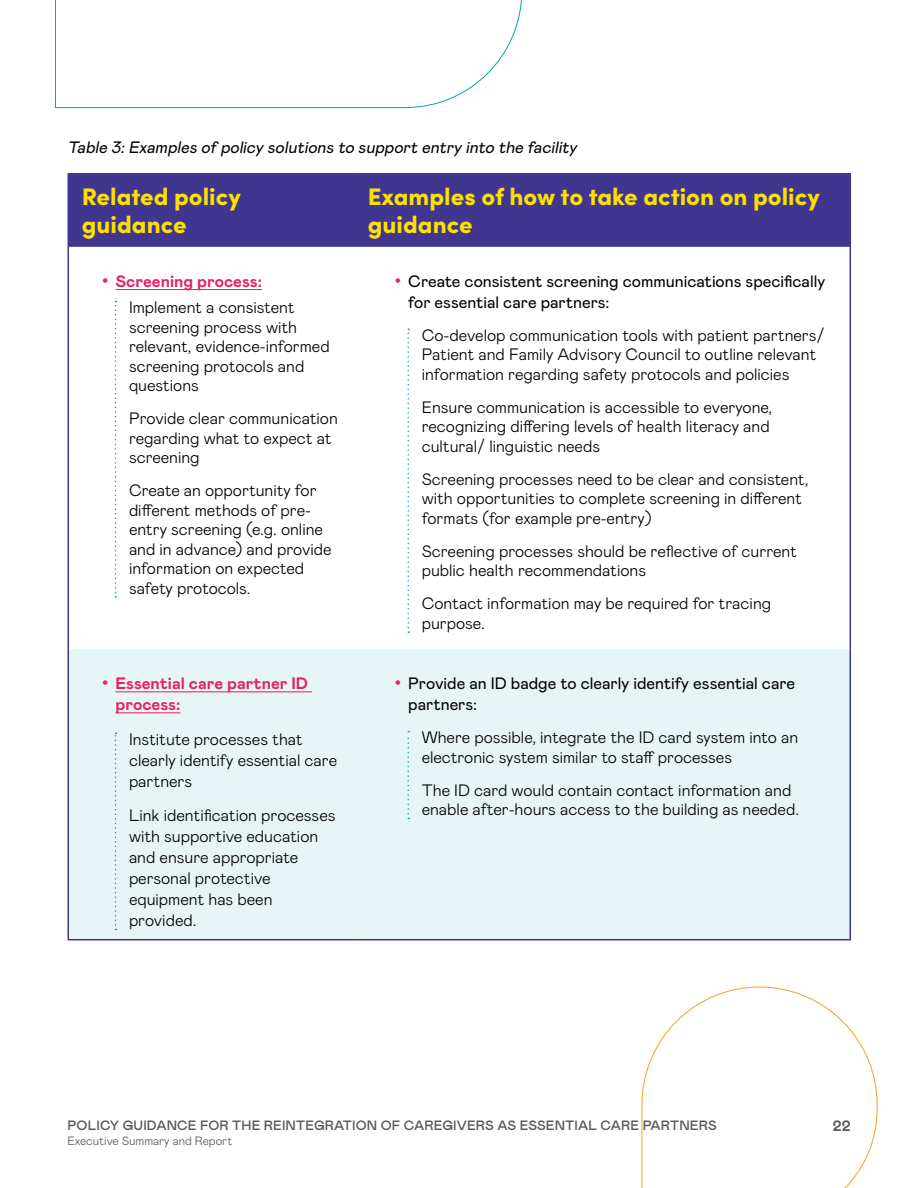
<style>
.page{position:relative;width:918px;height:1188px;background:#fff}
.page>*{position:absolute;margin:0;border:0;box-sizing:border-box;transform-origin:0 0}
.H2_Table_heading{font:900 24px/28.8px "Sofia Pro";color:#fce000}
.List_-_bullets_-_lev{font:300 16.5px/19.5px "Mabry Pro";color:#000}
.List_-_bullets_-_lev-2{font:16.5px/21px "Mabry Pro";color:#000}
.Body{font:italic 16.5px "Mabry Pro";color:#000}
.List_-_bullets_-_lev-3{font:700 16.5px/21px "Mabry Pro";color:#e82163}
.Table_bullets{font:700 16.5px "Mabry Pro";color:#e82163}
.t1{font:700 15px "Mabry Pro";color:#58595b}
.t2{font:500 13.5px "Mabry Pro";letter-spacing:.01em;color:#58595b}
.t3{font:300 12px "Mabry Pro";color:#58595b}
.s1{font-family:"Arial";font-weight:400;font-size:18px}
.s2{font-family:"Arial";font-size:18px;color:#e82163}
</style>
<div class="page">
<svg style="left:641px;top:987px;width:237px;height:201px"></svg>
<svg style="left:55px;top:0;width:467px;height:108px"></svg>
<div style="left:69px;top:174px;width:781px;height:73px;background:#40368f"></div>
<div style="left:69px;top:649px;width:781px;height:290px;background:#e6f6f6"></div>
<hr style="left:68px;top:939px;width:286px;height:1px;background:#40368f">
<hr style="left:354px;top:939px;width:497px;height:1px;background:#40368f">
<hr style="left:68px;top:247px;width:1px;height:402px;background:#40368f">
<hr style="left:850px;top:247px;width:1px;height:402px;background:#40368f">
<hr style="left:68px;top:649px;width:1px;height:290px;background:#40368f">
<hr style="left:850px;top:649px;width:1px;height:290px;background:#40368f">
<hr style="left:68px;top:173px;width:286px;height:1px;background:#40368f">
<hr style="left:68px;top:174px;width:1px;height:73px;background:#40368f">
<hr style="left:354px;top:173px;width:497px;height:1px;background:#40368f">
<hr style="left:850px;top:174px;width:1px;height:73px;background:#40368f">
<hr style="left:354px;top:174px;width:1px;height:73px;background:#40368f">
<hr style="left:116px;top:289px;width:146px;height:1px;background:#e82163">
<svg style="left:115px;top:301px;width:2px;height:297px"></svg>
<svg style="left:407px;top:329px;width:2px;height:304px"></svg>
<hr style="left:116px;top:691px;width:196px;height:1px;background:#e82163">
<hr style="left:116px;top:712px;width:64px;height:1px;background:#e82163">
<svg style="left:115px;top:732px;width:2px;height:198px"></svg>
<svg style="left:407px;top:731px;width:2px;height:88px"></svg>
<p class="Body" style="left:68px;top:136px;width:514px">Table 3:Examples ofpolicy solutions to support entry into the facility</p>
<h1 class="H2_Table_heading" style="left:82px;top:180px;width:160px">Related policy guidance</h1>
<h1 class="H2_Table_heading" style="left:368px;top:180px;width:453px">Examples of how to take action on policy guidance</h1>
<p class="Table_bullets" style="left:102px;top:269px;width:162px"><span class="s1">•</span> Screening process:</p>
<p class="List_-_bullets_-_lev" style="left:129px;top:297px;width:202px">Implement a consistent screening process with relevant, evidence-informed screening protocols and questions</p>
<p class="List_-_bullets_-_lev" style="left:129px;top:408px;width:210px">Provide clear communication regarding what to expect at screening</p>
<p class="List_-_bullets_-_lev" style="left:129px;top:480px;width:204px">Create an opportunity for different methods of pre&shy;entry screening (e.g. online and in advance) and provide information on expected safety protocols.</p>
<p class="List_-_bullets_-_lev-2" style="left:408px;top:270px;width:419px;text-indent:-14px"><span class="s2">•</span> Create consistent screening communications specifically for essential care partners:</p>
<p class="List_-_bullets_-_lev" style="left:422px;top:324px;width:404px">Co-develop communication tools with patient partners/<br>Patient and Family Advisory Council to outline relevant information regarding safety protocols and policies</p>
<p class="List_-_bullets_-_lev" style="left:422px;top:396px;width:352px">Ensure communication is accessible to everyone, recognizing differing levels of health literacy and cultural/ linguistic needs</p>
<p class="List_-_bullets_-_lev" style="left:422px;top:468px;width:388px">Screening processes need to be clear and consistent, with opportunities to complete screening in different formats (for example pre-entry)</p>
<p class="List_-_bullets_-_lev" style="left:422px;top:540px;width:377px">Screening processes should be reflective of current public health recommendations</p>
<p class="List_-_bullets_-_lev" style="left:422px;top:593px;width:351px">Contact information may be required for tracing purpose.</p>
<p class="List_-_bullets_-_lev-3" style="left:116px;top:672px;width:194px;text-indent:-14px"><span class="s1">•</span> Essential care partner ID process:</p>
<p class="List_-_bullets_-_lev" style="left:129px;top:728px;width:210px;line-height:21px">Institute processes that clearly identify essential care partners</p>
<p class="List_-_bullets_-_lev" style="left:129px;top:804px;width:208px;line-height:21px">Link identification processes with supportive education and ensure appropriate personal protective equipment has been provided.</p>
<p class="List_-_bullets_-_lev-2" style="left:408px;top:672px;width:389px;text-indent:-14px"><span class="s2">•</span> Provide an ID badge to clearly identify essential care partners:</p>
<p class="List_-_bullets_-_lev" style="left:422px;top:727px;width:378px">Where possible, integrate the ID card system into an electronic system similar to staff processes</p>
<p class="List_-_bullets_-_lev" style="left:422px;top:779px;width:379px">The ID card would contain contact information and enable after-hours access to the building as needed.</p>
<p class="t2" style="left:68px;top:1116px;width:651px">POLICY GUIDANCE FOR THE REINTEGRATION OF CAREGIVERS AS ESSENTIAL CARE PARTNERS</p>
<p class="t3" style="left:68px;top:1132px;width:166px">Executive Summary and Report</p>
<p class="t1" style="left:833px;top:1115px;width:19px">22</p>
</div>
